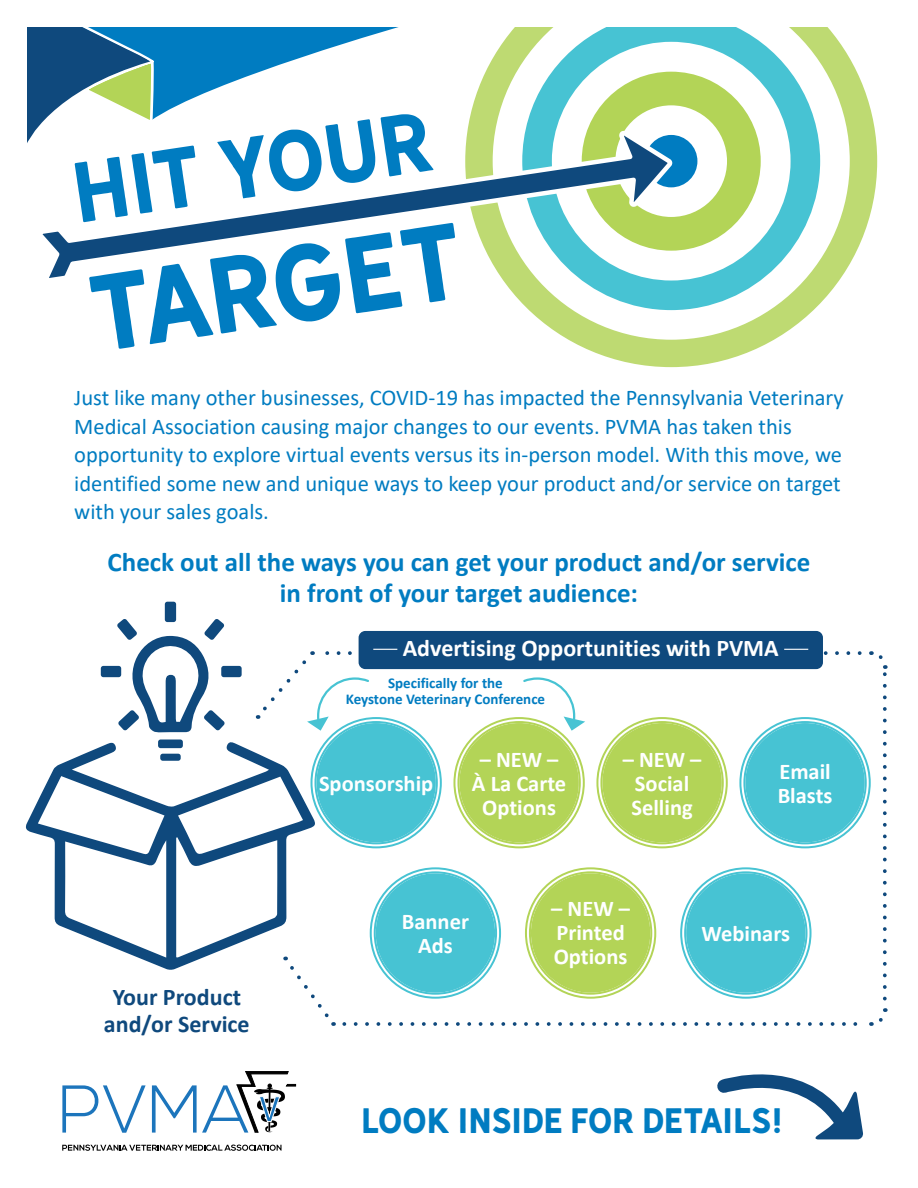
<style>
.page{position:relative;width:918px;height:1188px;background:#fff}
.page>*{position:absolute;margin:0;border:0;box-sizing:border-box;transform-origin:0 0}
.t1{font:100.5px "Hanley Sans";color:#007cc1}
.t2{font:79.5px "Hanley Sans";color:#007cc1}
.t3{font:33px "Hanley Sans";color:#007cc1}
.t4{font:700 27px/31.5px "Calibri";color:#007cc1;text-align:center}
.t5{font:700 24px "Calibri";color:#fff}
.t6{font:700 24px/27px "Calibri";color:#0f497d;text-align:center}
.t7{font:22.5px/28.5px "Calibri";color:#007cc1}
.t8{font:700 22.5px/24px "Calibri";color:#fff;text-align:center}
.t9{font:700 15px/16.5px "Calibri";color:#007cc1;text-align:center}
</style>
<div class="page">
<svg style="left:27px;top:27px;width:372px;height:116px"></svg>
<svg style="left:468px;top:27px;width:409px;height:340px"></svg>
<svg style="left:522px;top:27px;width:298px;height:283px"></svg>
<svg style="left:582px;top:72px;width:179px;height:179px"></svg>
<div style="left:645px;top:135px;width:52px;height:52px;background:#007cc1;border-radius:50%"></div>
<svg style="left:34px;top:127px;width:642px;height:159px"></svg>
<svg style="left:25px;top:742px;width:291px;height:228px"></svg>
<div style="left:165px;top:602px;width:11px;height:20px;background:#0f497d;border-radius:3px"></div>
<div style="left:101px;top:666px;width:20px;height:11px;background:#0f497d;border-radius:3px"></div>
<div style="left:160px;top:754px;width:21px;height:7px;background:#0f497d;border-radius:3px"></div>
<div style="left:158px;top:740px;width:25px;height:8px;background:#0f497d;border-radius:3px"></div>
<div style="left:221px;top:666px;width:21px;height:11px;background:#0f497d;border-radius:3px"></div>
<svg style="left:117px;top:619px;width:108px;height:114px"></svg>
<svg style="left:62px;top:1145px;width:220px;height:6px"></svg>
<svg style="left:62px;top:1085px;width:84px;height:48px"></svg>
<svg style="left:152px;top:1071px;width:144px;height:62px"></svg>
<svg style="left:717px;top:1074px;width:146px;height:65px"></svg>
<svg style="left:344px;top:1022px;width:514px;height:4px"></svg>
<svg style="left:285px;top:957px;width:50px;height:69px"></svg>
<svg style="left:871px;top:1008px;width:17px;height:18px"></svg>
<svg style="left:871px;top:651px;width:16px;height:348px"></svg>
<div style="left:359px;top:631px;width:464px;height:38px;background:#0f497d;border-radius:7px"></div>
<div style="left:528px;top:870px;width:125px;height:126px;background:#b3d457;border-radius:50%"></div>
<div style="left:525px;top:867px;width:131px;height:132px;border:6px solid #fff;border-radius:50%"></div>
<div style="left:529px;top:871px;width:123px;height:124px;border:2px solid #b3d457;border-radius:50%"></div>
<div style="left:373px;top:870px;width:125px;height:126px;background:#47c3d3;border-radius:50%"></div>
<div style="left:370px;top:867px;width:131px;height:132px;border:6px solid #fff;border-radius:50%"></div>
<div style="left:374px;top:871px;width:123px;height:124px;border:2px solid #47c3d3;border-radius:50%"></div>
<div style="left:683px;top:870px;width:126px;height:126px;background:#47c3d3;border-radius:50%"></div>
<div style="left:680px;top:867px;width:132px;height:132px;border:6px solid #fff;border-radius:50%"></div>
<div style="left:684px;top:871px;width:124px;height:124px;border:2px solid #47c3d3;border-radius:50%"></div>
<div style="left:742px;top:720px;width:126px;height:125px;background:#47c3d3;border-radius:50%"></div>
<div style="left:739px;top:717px;width:132px;height:131px;border:6px solid #fff;border-radius:50%"></div>
<div style="left:456px;top:720px;width:126px;height:125px;background:#b3d457;border-radius:50%"></div>
<div style="left:453px;top:717px;width:132px;height:131px;border:6px solid #fff;border-radius:50%"></div>
<div style="left:599px;top:720px;width:126px;height:125px;background:#b3d457;border-radius:50%"></div>
<div style="left:596px;top:717px;width:132px;height:131px;border:6px solid #fff;border-radius:50%"></div>
<div style="left:314px;top:720px;width:125px;height:125px;background:#47c3d3;border-radius:50%"></div>
<div style="left:311px;top:717px;width:131px;height:131px;border:6px solid #fff;border-radius:50%"></div>
<svg style="left:256px;top:649px;width:604px;height:82px"></svg>
<h2 class="t2" style="left:65px;top:146px;width:365px;rotate:-9deg">HIT YOUR</h2>
<h1 class="t1" style="left:83px;top:252px;width:377px;rotate:-8deg">TARGET</h1>
<p class="t7" style="left:74px;top:383px;width:771px">Just like many other businesses, COVID-19 has impacted the Pennsylvania Veterinary Medical Association causing major changes to our events. PVMA has taken this opportunity to explore virtual events versus its in-person model. With this move, we identified some new and unique ways to keep your product and/or service on target with your sales goals.</p>
<p class="t4" style="left:108px;top:546px;width:704px">Check out all the ways you can get your product and/or service in front of your target audience:</p>
<p class="t5" style="left:403px;top:631px;width:377px">Advertising Opportunities with PVMA</p>
<p class="t9" style="left:346px;top:675px;width:201px">Specifically for the<br>Keystone Veterinary Conference</p>
<p class="t8" style="left:319px;top:771px;width:116px">Sponsorship</p>
<p class="t8" style="left:472px;top:747px;width:96px">– NEW –<br>À La Carte<br>Options</p>
<p class="t8" style="left:623px;top:747px;width:80px">– NEW –<br>Social<br>Selling</p>
<p class="t8" style="left:778px;top:759px;width:56px;text-align:left">Email<br>Blasts</p>
<p class="t6" style="left:104px;top:983px;width:147px">Your Product and/or Service</p>
<p class="t8" style="left:551px;top:896px;width:80px;text-align:left">– NEW –<br>Printed<br>Options</p>
<p class="t8" style="left:402px;top:910px;width:69px">Banner<br>Ads</p>
<p class="t8" style="left:702px;top:922px;width:90px">Webinars</p>
<h3 class="t3" style="left:361px;top:1100px;width:424px">LOOK INSIDE FOR DETAILS!</h3>
</div>
